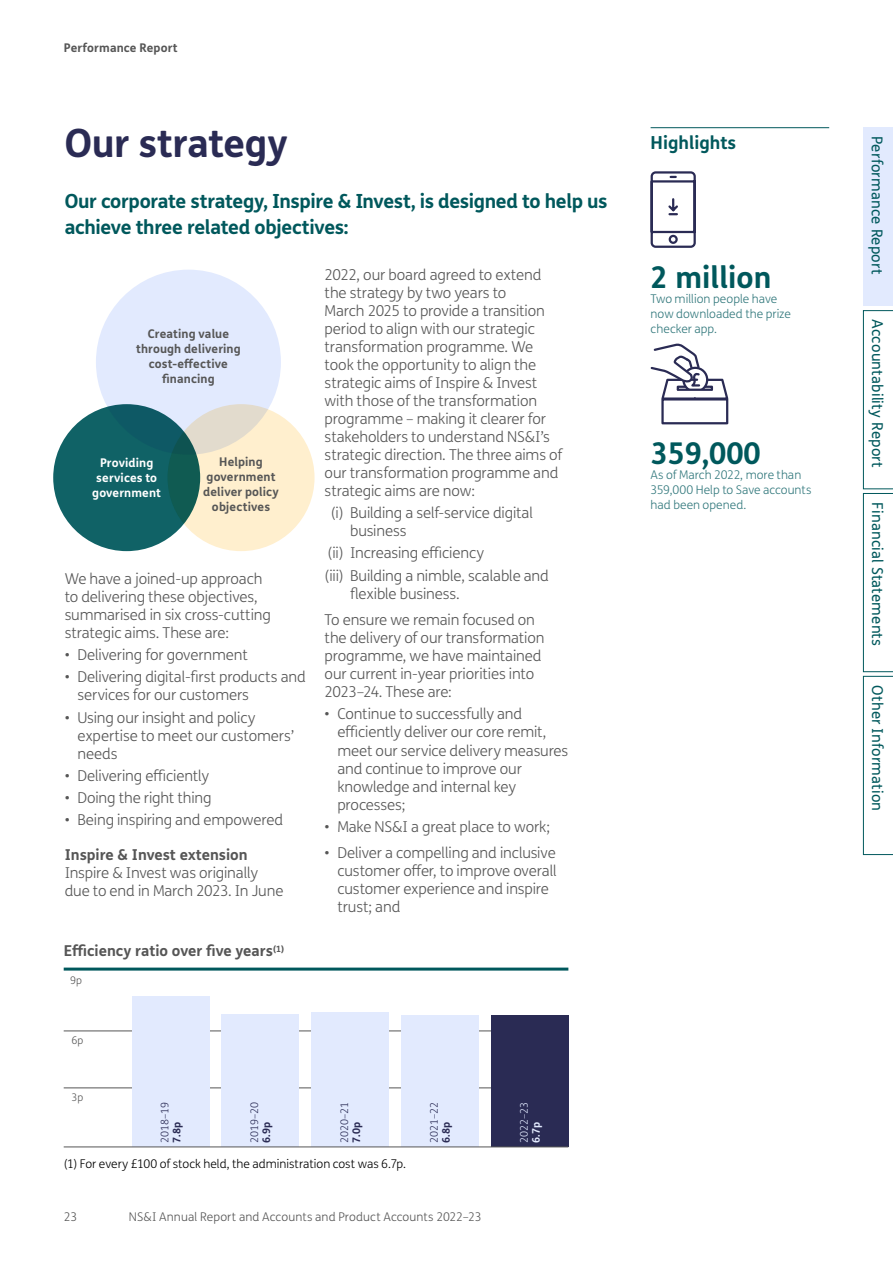
<style>
.page{position:relative;width:893px;height:1263px;background:#fff}
.page>*{position:absolute;margin:0;border:0;box-sizing:border-box;transform-origin:0 0}
.t1{font:700 39px "NSI Everyday";letter-spacing:-.01em;color:#2a2b54}
.t2{font:700 30px "NSI Everyday";color:#00585c}
.t3{font:700 19.5px/25.5px "NSI Everyday";letter-spacing:-.02em;color:#00585c}
.t4{font:700 18px "NSI Everyday";color:#00585c}
.t5{font:300 15px/18px "NSI Everyday";letter-spacing:-.01em;color:#565656}
.t6{font:15px "NSI Everyday";letter-spacing:.01em;color:#00585c}
.t7{font:700 15px "NSI Everyday";color:#565656}
.t8{font:300 12px/15px "NSI Everyday";color:#33797d}
.t9{font:700 12px/15px "NSI Everyday";letter-spacing:.01em;color:#565656;text-align:center}
.t10{font:300 12px "NSI Everyday";color:#000}
.t11{font:300 12px "NSI Everyday";letter-spacing:.01em;color:#565656}
.t12{font:700 12px/15px "NSI Everyday";letter-spacing:.01em;color:#fff;text-align:center}
.t13{font:300 10.5px "NSI Everyday";color:#2a2b54}
.t14{font:700 10.5px "NSI Everyday";color:#2a2b54}
.t15{font:300 10.5px "NSI Everyday";color:#e2eafe}
.t16{font:300 10.5px "NSI Everyday";color:#565656}
.t17{font:700 10.5px "NSI Everyday";color:#e2eafe}
</style>
<div class="page">
<div style="left:863px;top:128px;width:30px;height:178px;background:#e2eafe"></div>
<svg style="left:863px;top:310px;width:30px;height:545px"></svg>
<hr style="left:651px;top:127px;width:178px;height:1px;background:#00585c">
<svg style="left:650px;top:171px;width:46px;height:77px"></svg>
<div style="left:661px;top:398px;width:67px;height:26px;border:2px solid #2a2b54"></div>
<svg style="left:650px;top:343px;width:79px;height:58px"></svg>
<div style="left:681px;top:390px;width:26px;height:5px;background:#fff"></div>
<hr style="left:678px;top:389px;width:34px;height:2px;background:#2a2b54">
<div style="left:96px;top:270px;width:185px;height:185px;background:#e2eafe;border-radius:50%"></div>
<div style="left:53px;top:404px;width:147px;height:147px;background:#106266;border-radius:50%"></div>
<svg style="left:168px;top:404px;width:147px;height:147px;background:#dedabf"></svg>
<hr style="left:64px;top:967px;width:504px;height:3px;background:#00585c">
<hr style="left:64px;top:1031px;width:504px;height:1px;background:#565656">
<hr style="left:64px;top:1087px;width:504px;height:1px;background:#565656">
<div style="left:132px;top:996px;width:77px;height:151px;background:#e2eafe"></div>
<div style="left:311px;top:1012px;width:78px;height:135px;background:#e2eafe"></div>
<div style="left:401px;top:1016px;width:78px;height:131px;background:#e2eafe"></div>
<div style="left:491px;top:1016px;width:77px;height:131px;background:#2a2b54"></div>
<div style="left:222px;top:1014px;width:77px;height:133px;background:#e2eafe"></div>
<hr style="left:64px;top:1147px;width:504px;height:1px;background:#565656">
<p class="t9" style="left:64px;top:40px;width:115px">Performance Report</p>
<h1 class="t1" style="left:65px;top:118px;width:225px">Our strategy</h1>
<h3 class="t3" style="left:65px;top:188px;width:544px">Our corporate strategy, Inspire &amp; Invest, is designed to help us achieve three related objectives:</h3>
<p class="t9" style="left:136px;top:326px;width:106px">Creating value through delivering cost-effective financing</p>
<p class="t12" style="left:92px;top:455px;width:70px">Providing services to government</p>
<p class="t9" style="left:203px;top:454px;width:77px">Helping government deliver policy objectives</p>
<p class="t5" style="left:65px;top:569px;width:208px">We have a joined-up approach to delivering these objectives, summarised in six cross-cutting strategic aims. These are:</p>
<p class="t5" style="left:65px;top:646px;width:185px">• Delivering for government</p>
<p class="t5" style="left:77px;top:668px;width:230px;text-indent:-13px">• Delivering digital-first products and services for our customers</p>
<p class="t5" style="left:77px;top:708px;width:218px;text-indent:-13px">• Using our insight and policy expertise to meet our customers’ needs</p>
<p class="t5" style="left:65px;top:766px;width:146px">• Delivering efficiently</p>
<p class="t5" style="left:65px;top:789px;width:149px">• Doing the right thing</p>
<p class="t5" style="left:65px;top:811px;width:220px">• Being inspiring and empowered</p>
<p class="t7" style="left:65px;top:845px;width:184px">Inspire &amp; Invest extension</p>
<p class="t5" style="left:65px;top:864px;width:220px">Inspire &amp; Invest was originally due to end in March 2023. In June</p>
<p class="t7" style="left:64px;top:941px;width:222px">Efficiency ratio over five years<sup>(1)</sup></p>
<p class="t16" style="left:70px;top:973px;width:13px">9p</p>
<p class="t5" style="left:325px;top:266px;width:239px">2022, our board agreed to extend the strategy by two years to<br>March 2025 to provide a transition period to align with our strategic transformation programme. We took the opportunity to align the strategic aims of Inspire &amp; Invest with those of the transformation programme – making it clearer for stakeholders to understand NS&amp;I’s strategic direction. The three aims of our transformation programme and strategic aims are now:</p>
<p class="t5" style="left:350px;top:504px;width:185px;text-indent:-19px">(i) Building a self-service digital business</p>
<p class="t5" style="left:325px;top:542px;width:226px;line-height:22.2px">(ii) Increasing efficiency<br>(iii) Building a nimble, scalable and</p>
<p class="t5" style="left:325px;top:580px;width:212px;line-height:26.5px;text-indent:26px">flexible business.<br>To ensure we remain focused on</p>
<p class="t5" style="left:325px;top:629px;width:221px">the delivery of our transformation programme, we have maintained our current in-year priorities into<br>2023–24. These are:</p>
<p class="t5" style="left:337px;top:705px;width:232px;text-indent:-13px">• Continue to successfully and efficiently deliver our core remit, meet our service delivery measures and continue to improve our knowledge and internal key processes;</p>
<p class="t5" style="left:325px;top:817px;width:227px">• Make NS&amp;I a great place to work;</p>
<p class="t5" style="left:337px;top:844px;width:221px;text-indent:-13px">• Deliver a compelling and inclusive customer offer, to improve overall customer experience and inspire trust; and</p>
<p class="t16" style="left:72px;top:1034px;width:13px">6p</p>
<p class="t16" style="left:72px;top:1091px;width:13px">3p</p>
<p class="t13" style="left:158px;top:1143px;width:43px;rotate:-90deg">2018–19</p>
<p class="t14" style="left:170px;top:1143px;width:22px;rotate:-90deg">7.8p</p>
<p class="t13" style="left:248px;top:1143px;width:43px;rotate:-90deg">2019–20</p>
<p class="t14" style="left:260px;top:1143px;width:22px;rotate:-90deg">6.9p</p>
<p class="t13" style="left:338px;top:1143px;width:43px;rotate:-90deg">2020–21</p>
<p class="t14" style="left:349px;top:1143px;width:22px;rotate:-90deg">7.0p</p>
<p class="t13" style="left:428px;top:1143px;width:43px;rotate:-90deg">2021–22</p>
<p class="t14" style="left:439px;top:1143px;width:22px;rotate:-90deg">6.8p</p>
<p class="t15" style="left:518px;top:1143px;width:43px;rotate:-90deg">2022–23</p>
<p class="t17" style="left:529px;top:1143px;width:22px;rotate:-90deg">6.7p</p>
<p class="t10" style="left:64px;top:1156px;width:344px">(1) For every £100 of stock held, the administration cost was 6.7p.</p>
<p class="t11" style="left:64px;top:1209px;width:15px">23</p>
<p class="t11" style="left:129px;top:1209px;width:354px">NS&amp;I Annual Report and Accounts and Product Accounts 2022–23</p>
<p class="t4" style="left:651px;top:131px;width:87px">Highlights</p>
<h2 class="t2" style="left:651px;top:257px;width:122px">2 million</h2>
<p class="t8" style="left:651px;top:291px;width:142px">Two million people have now downloaded the prize checker app.</p>
<h2 class="t2" style="left:651px;top:434px;width:112px">359,000</h2>
<p class="t8" style="left:651px;top:467px;width:162px">As of March 2022, more than<br>359,000 Help to Save accounts had been opened.</p>
<p class="t6" style="left:886px;top:136px;width:140px;rotate:90deg">Performance Report</p>
<p class="t6" style="left:887px;top:319px;width:150px;rotate:90deg">Accountability Report</p>
<p class="t6" style="left:887px;top:502px;width:146px;rotate:90deg">Financial Statements</p>
<p class="t6" style="left:887px;top:685px;width:128px;rotate:90deg">Other Information</p>
</div>
